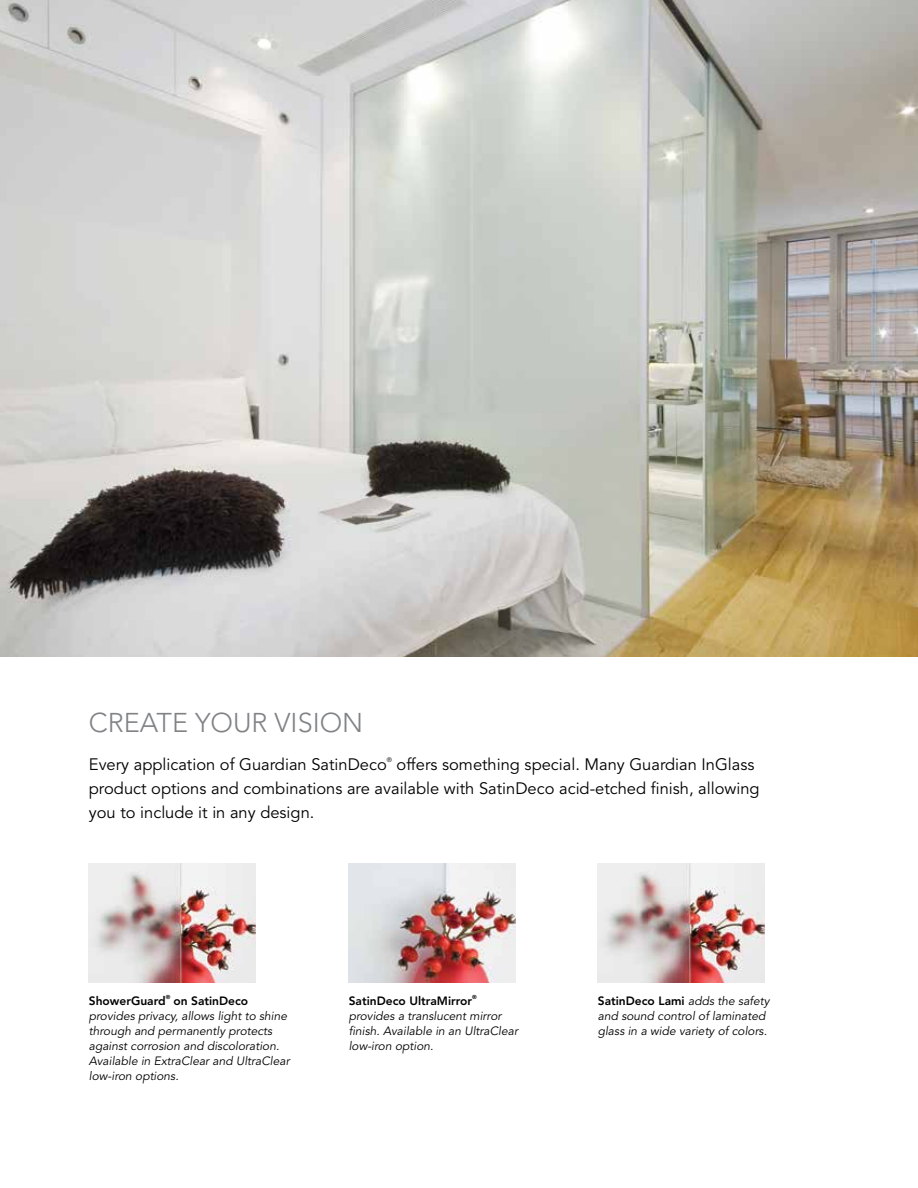
<style>
.page{position:relative;width:918px;height:1188px;background:#fff}
.page>*{position:absolute;margin:0;border:0;box-sizing:border-box;transform-origin:0 0}
.t1{font:300 27px "Avenir LT Std";color:#808285}
.t2{font:16.5px/24px "Avenir LT Std";color:#000}
.t3{font:italic 12px/15px "Avenir LT Std";color:#000}
.t4{font:6.45px "Avenir LT Std";color:#000}
.s1{font-weight:800;font-style:normal}
</style>
<div class="page">
<img style="left:0;top:0;width:918px;height:657px">
<img style="left:89px;top:863px;width:167px;height:119px">
<img style="left:349px;top:863px;width:166px;height:119px">
<img style="left:598px;top:863px;width:167px;height:119px">
<h1 class="t1" style="left:89px;top:707px;width:276px">CREATE YOUR VISION</h1>
<h2 class="t2" style="left:89px;top:753px;width:672px;text-indent:308px">offers something special. Many Guardian InGlass product options and combinations are available with SatinDeco acid-etched finish, allowing you to include it in any design.</h2>
<h2 class="t2" style="left:89px;top:753px;width:299px">Every application of Guardian SatinDeco</h2>
<p class="t4" style="left:387px;top:756px;width:7px">®</p>
<p class="t3" style="left:89px;top:993px;width:202px"><span class="s1">ShowerGuard</span><sup>®</sup> <span class="s1">on SatinDeco </span>provides privacy, allows light to shine through and permanently protects against corrosion and discoloration.<br>Available in ExtraClear and UltraClear low-iron options.</p>
<p class="t3" style="left:349px;top:993px;width:171px"><span class="s1">SatinDeco UltraMirror</span><sup>® </sup>provides a translucent mirror finish. Available in an UltraClear low-iron option.</p>
<p class="t3" style="left:598px;top:993px;width:173px"><span class="s1">SatinDeco Lami</span> adds the safety and sound control of laminated glass in a wide variety of colors.</p>
</div>
